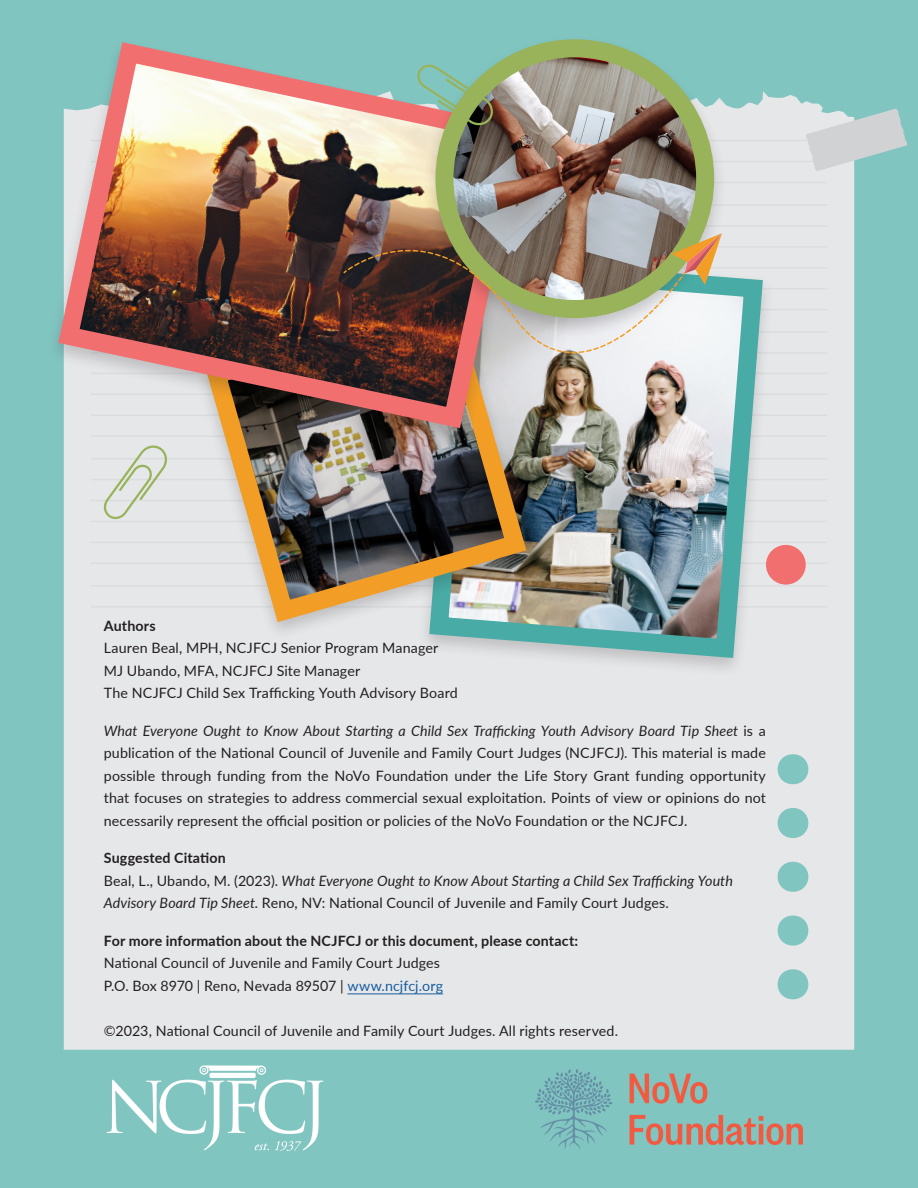
<style>
.page{position:relative;width:918px;height:1188px;background:#81c5c1}
.page>*{position:absolute;margin:0;border:0;box-sizing:border-box;transform-origin:0 0}
.Body_Text__Justify{font:14.25px/22.5px "Lato";letter-spacing:.01em;color:#231f20;text-align:justify}
.Body_Text__Justify-2{font:italic 14.25px/22.5px "Lato";letter-spacing:.005em;color:#231f20}
.Body_Text__Justify-3{font:700 14.25px "Lato";letter-spacing:.01em;color:#231f20}
.s1{font-style:italic}
.s2{font-style:normal}
.s3{color:#175d9e}
</style>
<div class="page">
<img style="left:104px;top:1064px;width:232px;height:90px">
<img style="left:536px;top:1069px;width:266px;height:79px">
<div style="left:64px;top:91px;width:790px;height:959px;background:#e6e7e9"></div>
<hr style="left:91px;top:373px;width:736px;height:1px;background:#d1d2d4">
<hr style="left:91px;top:500px;width:736px;height:1px;background:#d1d2d4">
<hr style="left:91px;top:246px;width:736px;height:2px;background:#d1d2d4">
<hr style="left:91px;top:415px;width:736px;height:1px;background:#d1d2d4">
<hr style="left:91px;top:161px;width:736px;height:1px;background:#d1d2d4">
<hr style="left:91px;top:542px;width:736px;height:1px;background:#d1d2d4">
<hr style="left:91px;top:288px;width:736px;height:1px;background:#d1d2d4">
<hr style="left:91px;top:458px;width:736px;height:1px;background:#d1d2d4">
<hr style="left:91px;top:204px;width:736px;height:2px;background:#d1d2d4">
<hr style="left:91px;top:585px;width:736px;height:2px;background:#d1d2d4">
<hr style="left:91px;top:331px;width:736px;height:2px;background:#d1d2d4">
<hr style="left:91px;top:394px;width:736px;height:1px;background:#d1d2d4">
<hr style="left:91px;top:140px;width:736px;height:1px;background:#d1d2d4">
<hr style="left:91px;top:521px;width:736px;height:1px;background:#d1d2d4">
<hr style="left:91px;top:267px;width:736px;height:1px;background:#d1d2d4">
<hr style="left:91px;top:435px;width:736px;height:2px;background:#d1d2d4">
<hr style="left:91px;top:182px;width:736px;height:1px;background:#d1d2d4">
<hr style="left:91px;top:563px;width:736px;height:1px;background:#d1d2d4">
<hr style="left:91px;top:309px;width:736px;height:1px;background:#d1d2d4">
<hr style="left:91px;top:479px;width:736px;height:1px;background:#d1d2d4">
<hr style="left:91px;top:225px;width:736px;height:2px;background:#d1d2d4">
<hr style="left:91px;top:606px;width:736px;height:2px;background:#d1d2d4">
<hr style="left:91px;top:352px;width:736px;height:2px;background:#d1d2d4">
<div style="left:417px;top:251px;width:359px;height:428px;background:#e6e7e9"></div>
<img style="left:429px;top:247px;width:344px;height:421px">
<div style="left:194px;top:292px;width:344px;height:350px;background:#231f20;opacity:.2"></div>
<img style="left:194px;top:406px;width:343px;height:227px">
<div style="left:46px;top:38px;width:490px;height:410px;background:#231f20;opacity:.2"></div>
<img style="left:48px;top:32px;width:487px;height:407px">
<div style="left:766px;top:545px;width:40px;height:40px;background:#f26f6f;border-radius:50%"></div>
<svg style="left:100px;top:442px;width:71px;height:78px;background:#dce0d8"></svg>
<svg style="left:806px;top:108px;width:101px;height:63px;background:#c0d2d2"></svg>
<div style="left:422px;top:34px;width:305px;height:305px;background:#231f20;opacity:.2"></div>
<img style="left:444px;top:48px;width:261px;height:261px;border-radius:130px">
<div style="left:435px;top:39px;width:279px;height:279px;border:18px solid #98b35a;border-radius:50%"></div>
<img style="left:343px;top:215px;width:379px;height:191px">
<svg style="left:414px;top:61px;width:83px;height:68px;background:#8fa486"></svg>
<hr style="left:347px;top:994px;width:96px;height:1px;background:#175d9e">
<p class="Body_Text__Justify-3" style="left:104px;top:615px;width:53px">Authors</p>
<p class="Body_Text__Justify" style="left:104px;top:636px;width:336px">Lauren Beal, MPH, NCJFCJ Senior Program Manager</p>
<p class="Body_Text__Justify" style="left:104px;top:659px;width:258px">MJ Ubando, MFA, NCJFCJ Site Manager</p>
<p class="Body_Text__Justify" style="left:104px;top:681px;width:356px">The NCJFCJ Child Sex Trafficking Youth Advisory Board</p>
<p class="Body_Text__Justify" style="left:104px;top:719px;width:664px"><span class="s1">What Everyone Ought to Know About Starting a Child Sex Trafficking Youth Advisory Board Tip Sheet</span> is a publication of the National Council of Juvenile and Family Court Judges (NCJFCJ). This material is made possible through funding from the NoVo Foundation under the Life Story Grant funding opportunity that focuses on strategies to address commercial sexual exploitation. Points of view or opinions do not necessarily represent the official position or policies of the NoVo Foundation or the NCJFCJ.</p>
<p class="Body_Text__Justify-3" style="left:104px;top:847px;width:123px">Suggested Citation</p>
<p class="Body_Text__Justify-2" style="left:104px;top:869px;width:631px"><span class="s2">Beal, L., Ubando, M. (2023).</span> What Everyone Ought to Know About Starting a Child Sex Trafficking Youth<br>Advisory Board Tip Sheet. <span class="s2">Reno, NV: National Council of Juvenile and Family Court Judges.</span></p>
<p class="Body_Text__Justify-3" style="left:104px;top:930px;width:476px">For more information about the NCJFCJ or this document, please contact:</p>
<p class="Body_Text__Justify" style="left:104px;top:951px;width:338px">National Council of Juvenile and Family Court Judges</p>
<p class="Body_Text__Justify" style="left:104px;top:974px;width:341px">P.O. Box 8970 | Reno, Nevada 89507 | <span class="s3">www.ncjfcj.org</span></p>
<p class="Body_Text__Justify" style="left:104px;top:1019px;width:516px">©2023, National Council of Juvenile and Family Court Judges. All rights reserved.</p>
</div>
